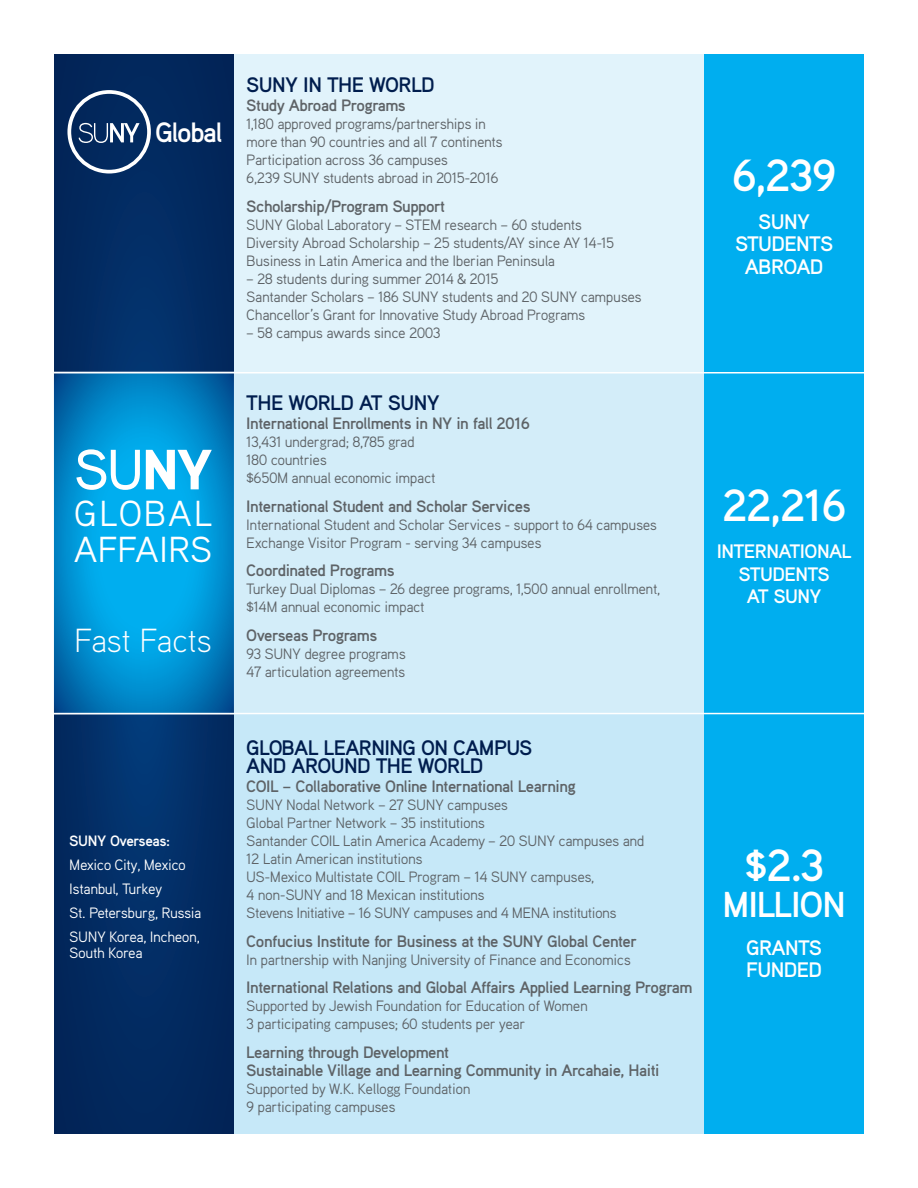
<style>
.page{position:relative;width:918px;height:1188px;background:#fff}
.page>*{position:absolute;margin:0;border:0;box-sizing:border-box;transform-origin:0 0}
.t1{font:500 56.7px "Aaux Pro";color:#fff}
.HEAD{font:700 45px "Aaux Pro";letter-spacing:-.03em;color:#fff}
.t2{font:36.15px "Aaux Pro";color:#fff}
.HEAD-2{font:700 36px "Aaux Pro";letter-spacing:-.03em;color:#fff}
.t3{font:300 33.45px "Aaux Pro";color:#fff}
.t4{font:700 27.9px "Aaux Pro";letter-spacing:-.05em;color:#fff}
.HEAD-3{font:700 21px/18px "Aaux Pro";letter-spacing:-.03em;color:#001d4e}
.HEAD-4{font:700 21px/22.5px "Aaux Pro";letter-spacing:-.03em;color:#fff}
.HEAD-5{font:700 19.5px/22.5px "Aaux Pro";letter-spacing:-.03em;color:#fff;text-align:center}
.subhead{font:700 16.5px/18px "Aaux Pro";letter-spacing:-.03em;color:#5e6367}
.body{font:700 16.5px "Aaux Pro";letter-spacing:-.03em;color:#5e6367}
.body-2{font:15px/18px "Aaux Pro";letter-spacing:-.03em;color:#5e6367}
.body-3{font:15px/16.5px "Aaux Pro";letter-spacing:-.03em;color:#fff}
.body-4{font:700 15px "Aaux Pro";letter-spacing:-.03em;color:#fff}
.s1{font-weight:900}
</style>
<div class="page">
<svg style="left:54px;top:54px;width:180px;height:1080px;background:#032c62"></svg>
<svg style="left:79px;top:123px;width:61px;height:20px"></svg>
<div style="left:67px;top:90px;width:84px;height:84px;border:4px solid #fff;border-radius:50%"></div>
<svg style="left:55px;top:374px;width:178px;height:338px;background:#0092d3"></svg>
<div style="left:234px;top:54px;width:630px;height:1080px;background:#e1f3fb"></div>
<div style="left:234px;top:373px;width:630px;height:341px;background:#d3edf9"></div>
<div style="left:234px;top:714px;width:630px;height:420px;background:#c6e8f8"></div>
<div style="left:704px;top:54px;width:160px;height:1080px;background:#00aeef"></div>
<hr style="left:54px;top:372px;width:864px;height:2px;background:#fff">
<hr style="left:52px;top:713px;width:864px;height:1px;background:#fff">
<p class="t4" style="left:155px;top:115px;width:69px">Global</p>
<p class="t1" style="left:74px;top:434px;width:140px">SU<span class="s1">NY</span></p>
<p class="t2" style="left:74px;top:490px;width:140px">GLOBAL</p>
<p class="t2" style="left:74px;top:526px;width:140px">AFFAIRS</p>
<p class="t3" style="left:74px;top:620px;width:139px">Fast Facts</p>
<p class="body-4" style="left:69px;top:831px;width:102px">SUNY Overseas:</p>
<p class="body-3" style="left:69px;top:856px;width:118px">Mexico City, Mexico</p>
<p class="body-3" style="left:69px;top:880px;width:95px">Istanbul, Turkey</p>
<p class="body-3" style="left:69px;top:904px;width:134px">St. Petersburg, Russia</p>
<p class="body-3" style="left:69px;top:928px;width:132px">SUNY Korea, Incheon,<br>South Korea</p>
<p class="HEAD-3" style="left:246px;top:75px;width:190px">SUNY IN THE WORLD</p>
<p class="body" style="left:246px;top:95px;width:161px">Study Abroad Programs</p>
<p class="body-2" style="left:246px;top:115px;width:258px">1,180 approved programs/partnerships in more than 90 countries and all 7 continents</p>
<p class="body-2" style="left:246px;top:151px;width:203px">Participation across 36 campuses</p>
<p class="body-2" style="left:246px;top:169px;width:254px">6,239 SUNY students abroad in 2015-2016</p>
<p class="subhead" style="left:246px;top:197px;width:200px">Scholarship/Program Support</p>
<p class="body-2" style="left:246px;top:215px;width:337px">SUNY Global Laboratory – STEM research – 60 students</p>
<p class="body-2" style="left:246px;top:233px;width:369px">Diversity Abroad Scholarship – 25 students/AY since AY 14-15</p>
<p class="body-2" style="left:246px;top:251px;width:310px">Business in Latin America and the Iberian Peninsula</p>
<p class="body-2" style="left:246px;top:269px;width:254px">– 28 students during summer 2014 &amp; 2015</p>
<p class="body-2" style="left:246px;top:287px;width:397px">Santander Scholars – 186 SUNY students and 20 SUNY campuses</p>
<p class="body-2" style="left:246px;top:305px;width:341px">Chancellor’s Grant for Innovative Study Abroad Programs</p>
<p class="body-2" style="left:246px;top:323px;width:196px">– 58 campus awards since 2003</p>
<p class="HEAD-3" style="left:246px;top:393px;width:195px">THE WORLD AT SUNY</p>
<p class="body" style="left:246px;top:413px;width:285px">International Enrollments in NY in fall 2016</p>
<p class="body-2" style="left:246px;top:433px;width:170px">13,431 undergrad; 8,785 grad</p>
<p class="body-2" style="left:246px;top:451px;width:82px">180 countries</p>
<p class="body-2" style="left:246px;top:469px;width:191px">$650M annual economic impact</p>
<p class="subhead" style="left:246px;top:497px;width:286px">International Student and Scholar Services</p>
<p class="body-2" style="left:246px;top:515px;width:412px">International Student and Scholar Services - support to 64 campuses</p>
<p class="body-2" style="left:246px;top:533px;width:297px">Exchange Visitor Program - serving 34 campuses</p>
<p class="subhead" style="left:246px;top:561px;width:150px">Coordinated Programs</p>
<p class="body-2" style="left:246px;top:580px;width:416px">Turkey Dual Diplomas – 26 degree programs, 1,500 annual enrollment,</p>
<p class="body-2" style="left:246px;top:598px;width:180px">$14M annual economic impact</p>
<p class="subhead" style="left:246px;top:626px;width:132px">Overseas Programs</p>
<p class="body-2" style="left:246px;top:644px;width:161px">93 SUNY degree programs</p>
<p class="body-2" style="left:246px;top:662px;width:161px">47 articulation agreements</p>
<p class="HEAD-3" style="left:246px;top:738px;width:288px">GLOBAL LEARNING ON CAMPUS<br>AND AROUND THE WORLD</p>
<p class="body" style="left:246px;top:776px;width:331px">COIL – Collaborative Online International Learning</p>
<p class="body-2" style="left:246px;top:796px;width:263px">SUNY Nodal Network – 27 SUNY campuses</p>
<p class="body-2" style="left:246px;top:814px;width:240px">Global Partner Network – 35 institutions</p>
<p class="body-2" style="left:246px;top:832px;width:400px">Santander COIL Latin America Academy – 20 SUNY campuses and</p>
<p class="body-2" style="left:246px;top:850px;width:178px">12 Latin American institutions</p>
<p class="body-2" style="left:246px;top:868px;width:350px">US-Mexico Multistate COIL Program – 14 SUNY campuses,</p>
<p class="body-2" style="left:246px;top:886px;width:240px">4 non-SUNY and 18 Mexican institutions</p>
<p class="body-2" style="left:246px;top:904px;width:372px">Stevens Initiative – 16 SUNY campuses and 4 MENA institutions</p>
<p class="subhead" style="left:246px;top:932px;width:392px">Confucius Institute for Business at the SUNY Global Center</p>
<p class="body-2" style="left:246px;top:950px;width:386px">In partnership with Nanjing University of Finance and Economics</p>
<p class="subhead" style="left:246px;top:978px;width:448px">International Relations and Global Affairs Applied Learning Program</p>
<p class="body-2" style="left:246px;top:997px;width:343px">Supported by Jewish Foundation for Education of Women</p>
<p class="body-2" style="left:246px;top:1015px;width:281px">3 participating campuses; 60 students per year</p>
<p class="subhead" style="left:246px;top:1043px;width:415px">Learning through Development<br>Sustainable Village and Learning Community in Arcahaie, Haiti</p>
<p class="body-2" style="left:246px;top:1079px;width:226px">Supported by W.K. Kellogg Foundation</p>
<p class="body-2" style="left:246px;top:1097px;width:151px">9 participating campuses</p>
<p class="HEAD" style="left:732px;top:147px;width:106px">6,239</p>
<p class="HEAD-4" style="left:735px;top:210px;width:100px;text-align:center">SUNY<br>STUDENTS<br>ABROAD</p>
<p class="HEAD" style="left:722px;top:476px;width:126px">22,216</p>
<p class="HEAD-5" style="left:717px;top:540px;width:136px">INTERNATIONAL<br>STUDENTS<br>AT SUNY</p>
<p class="HEAD" style="left:744px;top:837px;width:82px">$2.3</p>
<p class="HEAD-2" style="left:722px;top:882px;width:125px">MILLION</p>
<p class="HEAD-4" style="left:746px;top:936px;width:78px">GRANTS<br>FUNDED</p>
</div>
